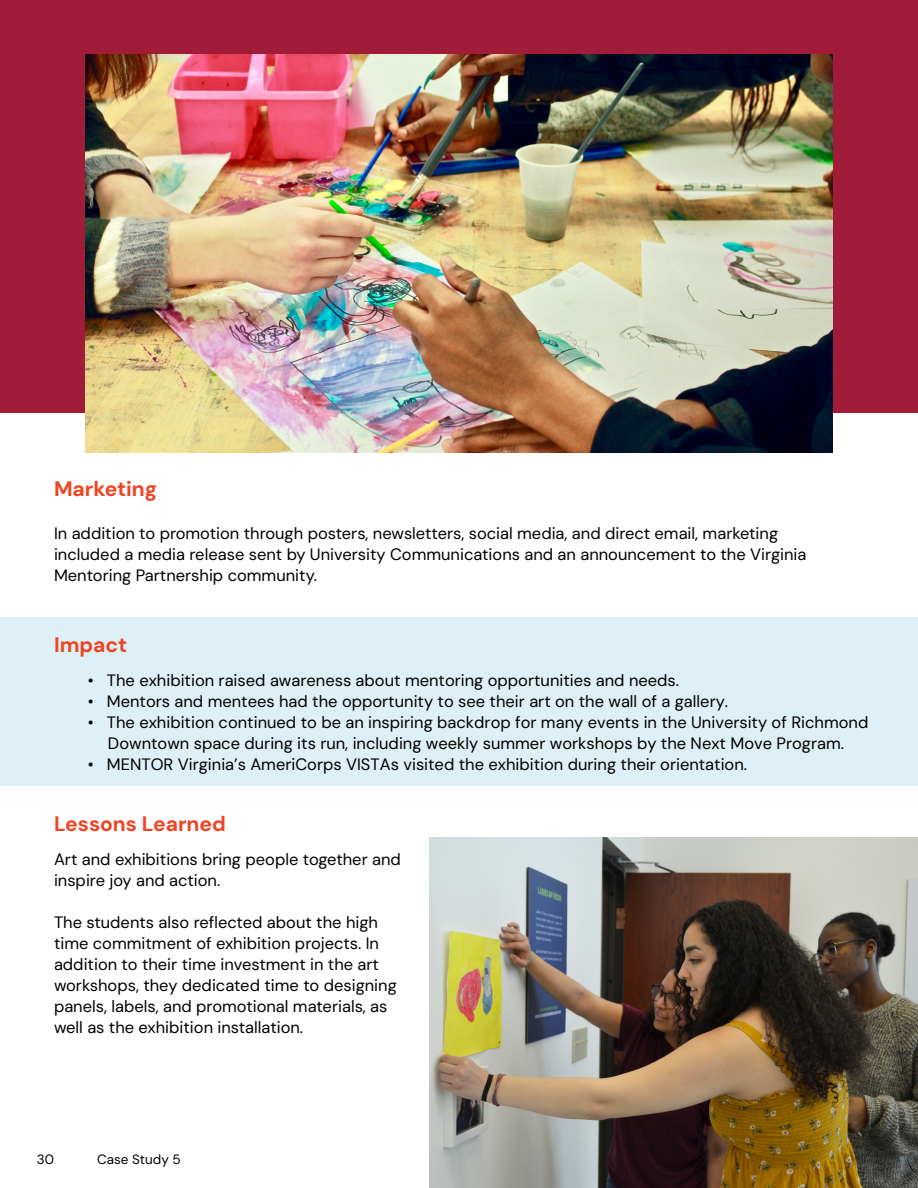
<style>
.page{position:relative;width:918px;height:1188px;background:#fff}
.page>*{position:absolute;margin:0;border:0;box-sizing:border-box;transform-origin:0 0}
.t1{font:700 21px "DM Sans 18 pt";color:#ef4423}
.t2{font:16.5px/21px "DM Sans 18 pt";color:#000}
.t3{font:13.5px "DM Sans 18 pt";color:#000}
</style>
<div class="page">
<div style="left:0;top:0;width:918px;height:413px;background:#a11c38"></div>
<div style="left:0;top:618px;width:918px;height:168px;background:#ddf0f5"></div>
<img style="left:86px;top:54px;width:746px;height:399px">
<img style="left:430px;top:837px;width:488px;height:351px">
<p class="t1" style="left:54px;top:475px;width:105px">Marketing</p>
<p class="t2" style="left:54px;top:522px;width:754px">In addition to promotion through posters, newsletters, social media, and direct email, marketing included a media release sent by University Communications and an announcement to the Virginia<br>Mentoring Partnership community.</p>
<p class="t1" style="left:54px;top:631px;width:75px">Impact</p>
<p class="t2" style="left:88px;top:670px;width:593px">• The exhibition raised awareness about mentoring opportunities and needs.</p>
<p class="t2" style="left:88px;top:691px;width:642px">• Mentors and mentees had the opportunity to see their art on the wall of a gallery.</p>
<p class="t2" style="left:88px;top:712px;width:782px;text-align:center">• The exhibition continued to be an inspiring backdrop for many events in the University of Richmond<br>Downtown space during its run, including weekly summer workshops by the Next Move Program.</p>
<p class="t2" style="left:88px;top:754px;width:661px">• MENTOR Virginia’s AmeriCorps VISTAs visited the exhibition during their orientation.</p>
<p class="t1" style="left:54px;top:810px;width:173px">Lessons Learned</p>
<p class="t2" style="left:54px;top:848px;width:348px">Art and exhibitions bring people together and inspire joy and action.</p>
<p class="t2" style="left:54px;top:911px;width:344px">The students also reflected about the high time commitment of exhibition projects. In addition to their time investment in the art workshops, they dedicated time to designing panels, labels, and promotional materials, as well as the exhibition installation.</p>
<p class="t3" style="left:37px;top:1151px;width:19px">30</p>
<p class="t3" style="left:97px;top:1151px;width:85px">Case Study 5</p>
</div>
